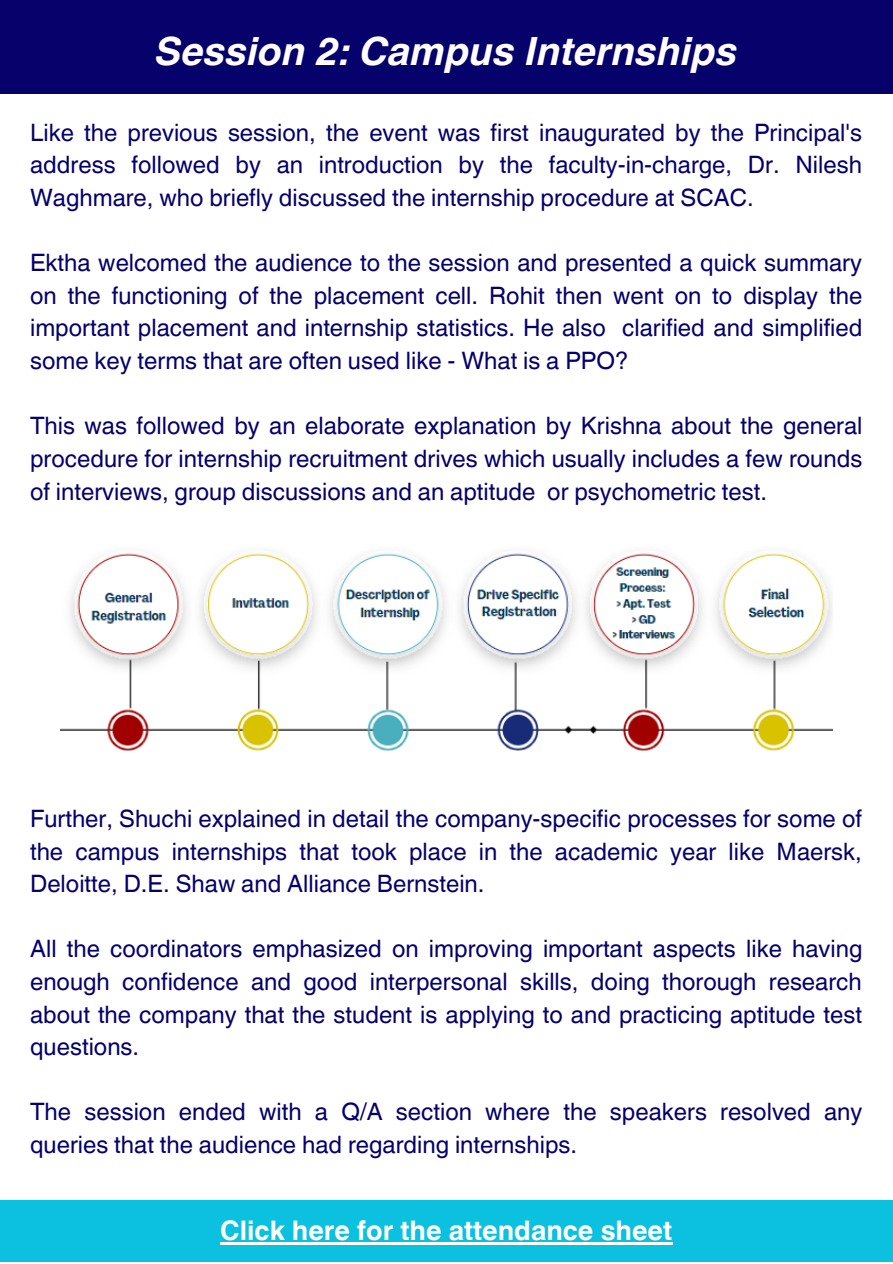
<style>
.page{position:relative;width:893px;height:1264px;background:#fff}
.page>*{position:absolute;margin:0;border:0;box-sizing:border-box;transform-origin:0 0}
.t1{font:italic 700 39px "Helvetica World";color:#fff}
.t2{font:700 27px "Helvetica World";color:#fff}
.t3{font:24px/32.5px "Helvetica World";color:#06016b;text-align:justify}
</style>
<div class="page">
<div style="left:0;top:0;width:892px;height:93px;background:#06016b"></div>
<img style="left:61px;top:553px;width:771px;height:198px">
<div style="left:0;top:1200px;width:892px;height:61px;background:#0cc0df"></div>
<hr style="left:220px;top:1242px;width:452px;height:2px;background:#fff">
<p class="t1" style="left:155px;top:20px;width:583px">Session 2: Campus Internships</p>
<p class="t3" style="left:30px;top:116px;width:833px">Like the previous session, the event was first inaugurated by the Principal's address followed by an introduction by the faculty-in-charge, Dr. Nilesh Waghmare, who briefly discussed the internship procedure at SCAC.</p>
<p class="t3" style="left:30px;top:247px;width:833px">Ektha welcomed the audience to the session and presented a quick summary on the functioning of the placement cell. Rohit then went on to display the important placement and internship statistics. He also clarified and simplified some key terms that are often used like - What is a PPO?</p>
<p class="t3" style="left:30px;top:410px;width:833px">This was followed by an elaborate explanation by Krishna about the general procedure for internship recruitment drives which usually includes a few rounds of interviews, group discussions and an aptitude or psychometric test.</p>
<p class="t3" style="left:30px;top:802px;width:833px">Further, Shuchi explained in detail the company-specific processes for some of the campus internships that took place in the academic year like Maersk, Deloitte, D.E. Shaw and Alliance Bernstein.</p>
<p class="t3" style="left:30px;top:932px;width:833px">All the coordinators emphasized on improving important aspects like having enough confidence and good interpersonal skills, doing thorough research about the company that the student is applying to and practicing aptitude test questions.</p>
<p class="t3" style="left:30px;top:1095px;width:833px">The session ended with a Q/A section where the speakers resolved any queries that the audience had regarding internships.</p>
<p class="t2" style="left:220px;top:1208px;width:453px">Click here for the attendance sheet</p>
</div>
